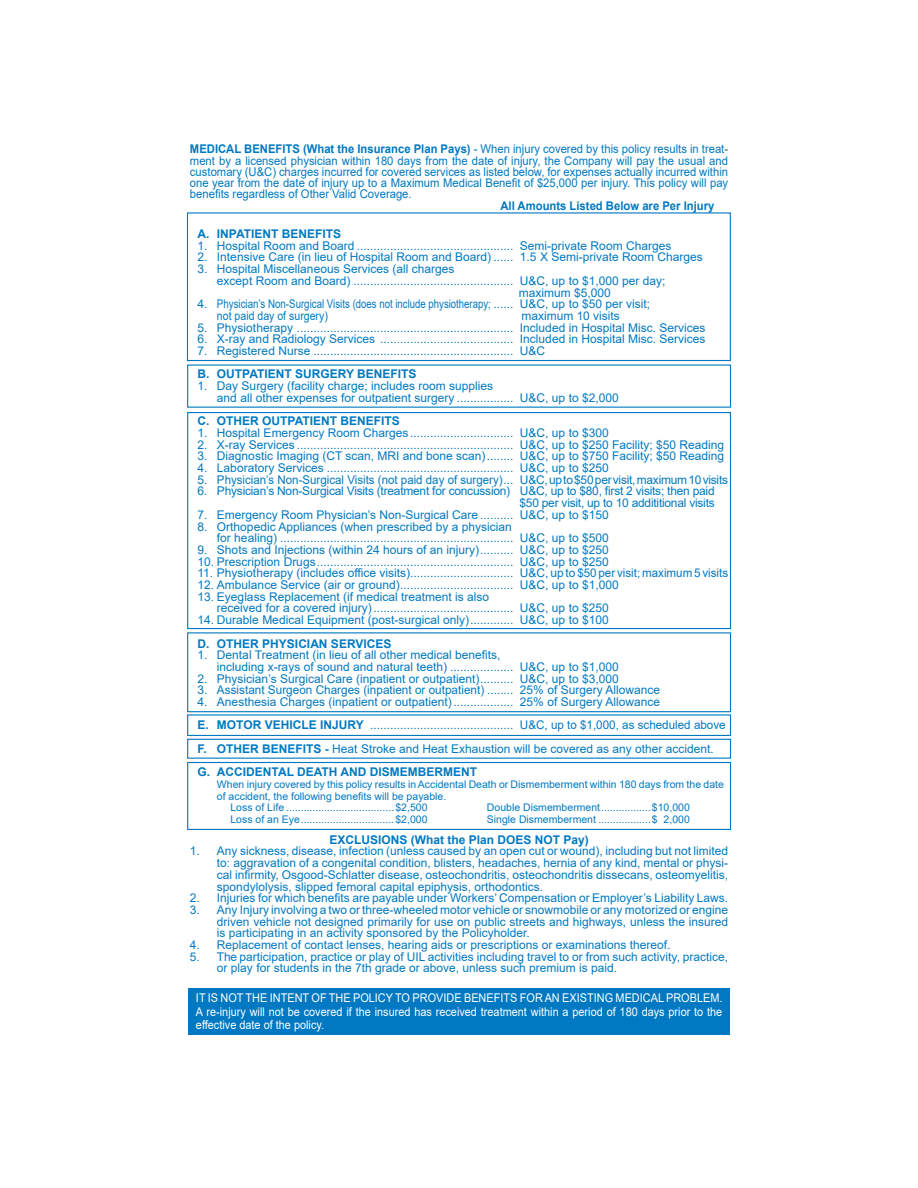
<style>
.page{position:relative;width:918px;height:1188px;background:#fff}
.page>*{position:absolute;margin:0;border:0;box-sizing:border-box;transform-origin:0 0}
.t1{font:12px/11.7px "Arial";color:#0079c2;text-align:justify}
.t2{font:12px/11.2px "Arial";color:#0079c2;text-align:justify;scale:.94 1}
.Body_text{font:12px/13.5px "Arial";color:#fff;text-align:justify;scale:.91 1}
.t3{font:700 12px "Arial";color:#0079c2}
.t4{font:12px "Arial";letter-spacing:-.02em;color:#0079c2}
.t5{font:700 12px "Arial";color:#0079c2;scale:.94 1}
.t6{font:12px "Arial";color:#0079c2;scale:.88 1}
.t7{font:10.5px/11.7px "Arial";color:#0079c2}
.s1{font-weight:700}
</style>
<div class="page">
<div style="left:188px;top:989px;width:542px;height:46px;background:#0079c2"></div>
<div style="left:187px;top:212px;width:544px;height:149px;border:1px solid #0079c2"></div>
<div style="left:187px;top:412px;width:544px;height:217px;border:1px solid #0079c2"></div>
<div style="left:187px;top:632px;width:544px;height:80px;border:1px solid #0079c2"></div>
<div style="left:187px;top:714px;width:544px;height:22px;border:1px solid #0079c2"></div>
<div style="left:187px;top:739px;width:544px;height:20px;border:1px solid #0079c2"></div>
<div style="left:187px;top:762px;width:544px;height:68px;border:1px solid #0079c2"></div>
<p class="t2" style="left:190px;top:144px;width:574px"><span class="s1">MEDICAL BENEFITS (What the Insurance Plan Pays)</span> - When injury covered by this policy results in treat&shy;ment by a licensed physician within 180 days from the date of injury, the Company will pay the usual and customary (U&amp;C) charges incurred for covered services as listed below, for expenses actually incurred within one year from the date of injury up to a Maximum Medical Benefit of $25,000 per injury. This policy will pay benefits regardless of Other Valid Coverage.</p>
<p class="t5" style="left:500px;top:197px;width:229px">All Amounts Listed Below are Per Injury</p>
<p class="t3" style="left:197px;top:225px;width:145px">A. INPATIENT BENEFITS</p>
<p class="t1" style="left:197px;top:240px;width:475px">1. Hospital Room and Board ............................................... Semi-private Room Charges</p>
<p class="t1" style="left:197px;top:251px;width:507px">2. Intensive Care (in lieu of Hospital Room and Board) ...... 1.5 X Semi-private Room Charges</p>
<p class="t1" style="left:197px;top:263px;width:258px">3. Hospital Miscellaneous Services (all charges</p>
<p class="t1" style="left:217px;top:275px;width:450px">except Room and Board) ................................................ U&amp;C, up to $1,000 per day;</p>
<p class="t1" style="left:519px;top:286px;width:94px">maximum $5,000</p>
<p class="t1" style="left:197px;top:298px;width:454px">4. Physician’s Non-Surgical Visits (does not include physiotherapy; ...... U&amp;C, up to $50 per visit;</p>
<p class="t6" style="left:217px;top:307px;width:128px">not paid day of surgery)</p>
<p class="t1" style="left:521px;top:310px;width:100px">maximum 10 visits</p>
<p class="t1" style="left:197px;top:322px;width:509px">5. Physiotherapy ................................................................. Included in Hospital Misc. Services</p>
<p class="t1" style="left:197px;top:333px;width:509px">6. X-ray and Radiology Services ........................................ Included in Hospital Misc. Services</p>
<p class="t1" style="left:197px;top:345px;width:349px">7. Registered Nurse ............................................................ U&amp;C</p>
<p class="t3" style="left:197px;top:366px;width:221px">B. OUTPATIENT SURGERY BENEFITS</p>
<p class="t1" style="left:197px;top:380px;width:297px">1. Day Surgery (facility charge; includes room supplies</p>
<p class="t1" style="left:217px;top:392px;width:403px">and all other expenses for outpatient surgery ................. U&amp;C, up to $2,000</p>
<p class="t3" style="left:197px;top:413px;width:204px">C. OTHER OUTPATIENT BENEFITS</p>
<p class="t1" style="left:197px;top:427px;width:413px">1. Hospital Emergency Room Charges ............................... U&amp;C, up to $300</p>
<p class="t1" style="left:197px;top:439px;width:528px">2. X-ray Services ................................................................. U&amp;C, up to $250 Facility; $50 Reading</p>
<p class="t1" style="left:197px;top:450px;width:528px">3. Diagnostic Imaging (CT scan, MRI and bone scan)........ U&amp;C, up to $750 Facility; $50 Reading</p>
<p class="t1" style="left:197px;top:462px;width:413px">4. Laboratory Services ........................................................ U&amp;C, up to $250</p>
<p class="t1" style="left:197px;top:474px;width:532px">5. Physician’s Non-Surgical Visits (not paid day of surgery)... U&amp;C, up to $50 per visit, maximum 10 visits</p>
<p class="t4" style="left:197px;top:483px;width:519px">6. Physician’s Non-Surgical Visits (treatment for concussion) U&amp;C, up to $80, first 2 visits; then paid</p>
<p class="t4" style="left:519px;top:495px;width:197px">$50 per visit, up to 10 addititional visits</p>
<p class="t1" style="left:197px;top:509px;width:413px">7. Emergency Room Physician’s Non-Surgical Care .......... U&amp;C, up to $150</p>
<p class="t1" style="left:197px;top:520px;width:316px">8. Orthopedic Appliances (when prescribed by a physician</p>
<p class="t1" style="left:217px;top:532px;width:393px">for healing) ...................................................................... U&amp;C, up to $500</p>
<p class="t1" style="left:197px;top:544px;width:413px">9. Shots and Injections (within 24 hours of an injury).......... U&amp;C, up to $250</p>
<p class="t1" style="left:197px;top:556px;width:413px">10. Prescription Drugs........................................................... U&amp;C, up to $250</p>
<p class="t1" style="left:197px;top:567px;width:532px">11. Physiotherapy (includes office visits)............................... U&amp;C, up to $50 per visit; maximum 5 visits</p>
<p class="t1" style="left:197px;top:579px;width:423px">12. Ambulance Service (air or ground).................................. U&amp;C, up to $1,000</p>
<p class="t1" style="left:197px;top:591px;width:293px">13. Eyeglass Replacement (if medical treatment is also</p>
<p class="t1" style="left:217px;top:602px;width:393px">received for a covered injury).......................................... U&amp;C, up to $250</p>
<p class="t1" style="left:197px;top:614px;width:413px">14. Durable Medical Equipment (post-surgical only)............. U&amp;C, up to $100</p>
<p class="t3" style="left:197px;top:635px;width:195px">D. OTHER PHYSICIAN SERVICES</p>
<p class="t1" style="left:197px;top:649px;width:304px">1. Dental Treatment (in lieu of all other medical benefits,</p>
<p class="t1" style="left:217px;top:661px;width:403px">including x-rays of sound and natural teeth) ................... U&amp;C, up to $1,000</p>
<p class="t1" style="left:197px;top:673px;width:423px">2. Physician’s Surgical Care (inpatient or outpatient).......... U&amp;C, up to $3,000</p>
<p class="t1" style="left:197px;top:684px;width:464px">3. Assistant Surgeon Charges (inpatient or outpatient) ........ 25% of Surgery Allowance</p>
<p class="t1" style="left:197px;top:696px;width:464px">4. Anesthesia Charges (inpatient or outpatient).................. 25% of Surgery Allowance</p>
<p class="t1" style="left:197px;top:719px;width:530px"><span class="s1">E. MOTOR VEHICLE INJURY</span> ........................................... U&amp;C, up to $1,000, as scheduled above</p>
<p class="t1" style="left:197px;top:743px;width:518px"><span class="s1">F. OTHER BENEFITS -</span> Heat Stroke and Heat Exhaustion will be covered as any other accident.</p>
<p class="t3" style="left:197px;top:764px;width:281px">G. ACCIDENTAL DEATH AND DISMEMBERMENT</p>
<p class="t7" style="left:217px;top:778px;width:508px">When injury covered by this policy results in Accidental Death or Dismemberment within 180 days from the date of accident, the following benefits will be payable.</p>
<p class="t7" style="left:230px;top:802px;width:199px">Loss of Life .....................................$2,500</p>
<p class="t7" style="left:487px;top:802px;width:204px">Double Dismemberment.................$10,000</p>
<p class="t7" style="left:230px;top:813px;width:199px">Loss of an Eye................................$2,000</p>
<p class="t7" style="left:487px;top:813px;width:204px">Single Dismemberment ..................$ 2,000</p>
<p class="t3" style="left:329px;top:831px;width:261px">EXCLUSIONS (What the Plan DOES NOT Pay)</p>
<p class="t1" style="left:217px;top:845px;width:513px;text-indent:-27px">1. Any sickness, disease, infection (unless caused by an open cut or wound), including but not limited to: aggravation of a congenital condition, blisters, headaches, hernia of any kind, mental or physi&shy;cal infirmity, Osgood-Schlatter disease, osteochondritis, osteochondritis dissecans, osteomyelitis, spondylolysis, slipped femoral capital epiphysis, orthodontics.</p>
<p class="t1" style="left:190px;top:892px;width:540px">2. Injuries for which benefits are payable under Workers’ Compensation or Employer’s Liability Laws.</p>
<p class="t1" style="left:217px;top:904px;width:513px;text-indent:-27px">3. Any Injury involving a two or three-wheeled motor vehicle or snowmobile or any motorized or engine driven vehicle not designed primarily for use on public streets and highways, unless the insured is participating in an activity sponsored by the Policyholder.</p>
<p class="t1" style="left:190px;top:939px;width:482px">4. Replacement of contact lenses, hearing aids or prescriptions or examinations thereof.</p>
<p class="t1" style="left:217px;top:951px;width:513px;text-indent:-27px">5. The participation, practice or play of UIL activities including travel to or from such activity, practice, or play for students in the 7th grade or above, unless such premium is paid.</p>
<p class="Body_text" style="left:196px;top:991px;width:580px">IT IS NOT THE INTENT OF THE POLICY TO PROVIDE BENEFITS FOR AN EXISTING MEDICAL PROBLEM.<br>A re-injury will not be covered if the insured has received treatment within a period of 180 days prior to the effective date of the policy.</p>
</div>
